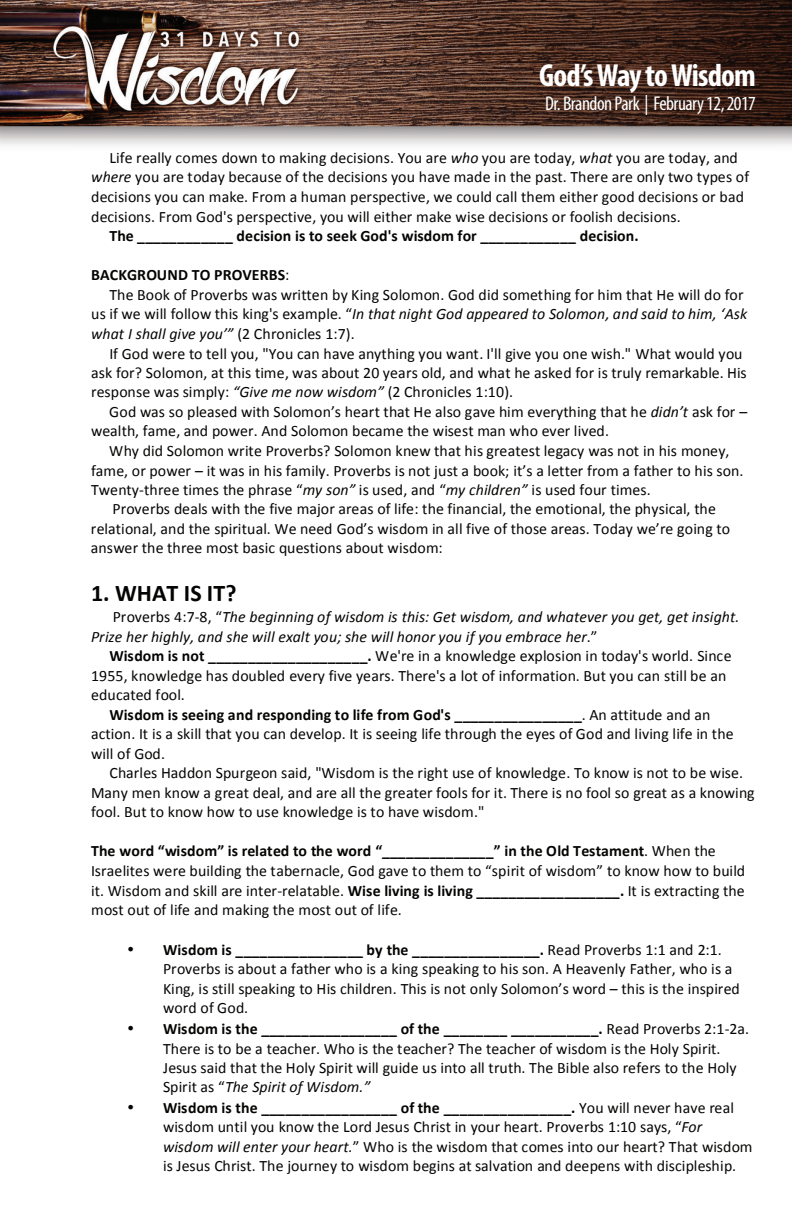
<style>
.page{position:relative;width:792px;height:1224px;background:#fff}
.page>*{position:absolute;margin:0;border:0;box-sizing:border-box;transform-origin:0 0}
.t1{font:700 condensed 32px "Myriad Pro";letter-spacing:-.025em;color:#fff}
.t2{font:700 24px "Calibri";letter-spacing:.01em;color:#040503}
.t3{font:condensed 20px "Myriad Pro";letter-spacing:-.025em;color:#fff}
.t4{font:15.8px/19.6px "Calibri";letter-spacing:.005em;color:#040503}
.t5{font:italic 15.8px/19.6px "Calibri";color:#040503}
.t6{font:700 15.8px "Calibri";letter-spacing:.005em;color:#040503}
.s1{font-style:italic}
.s2{font-weight:400}
.s3{font-style:normal}
.s4{font-weight:700}
</style>
<div class="page">
<img style="left:0;top:0;width:792px;height:145px">
<h1 class="t1" style="left:539px;top:55px;width:218px">God’s Way to Wisdom</h1>
<p class="t3" style="left:545px;top:91px;width:212px">Dr. Brandon Park | February 12, 2017</p>
<p class="t4" style="left:91px;top:148px;width:660px;text-indent:18px">Life really comes down to making decisions. You are <span class="s1">who</span> you are today, <span class="s1">what</span> you are today, and <span class="s1">where</span> you are today because of the decisions you have made in the past. There are only two types of decisions you can make. From a human perspective, we could call them either good decisions or bad decisions. From God's perspective, you will either make wise decisions or foolish decisions.</p>
<p class="t6" style="left:109px;top:226px;width:531px">The ____________ decision is to seek God's wisdom for ____________ decision.</p>
<p class="t6" style="left:91px;top:265px;width:200px">BACKGROUND TO PROVERBS<span class="s2">:</span></p>
<p class="t4" style="left:109px;top:285px;width:636px">The Book of Proverbs was written by King Solomon. God did something for him that He will do for</p>
<p class="t5" style="left:91px;top:304px;width:658px"><span class="s3">us if we will follow this king's example. “</span>In that night God appeared to Solomon, and said to him, ‘Ask</p>
<p class="t5" style="left:91px;top:323px;width:265px">what I shall give you’” <span class="s3">(2 Chronicles 1:7).</span></p>
<p class="t4" style="left:109px;top:344px;width:635px">If God were to tell you, "You can have anything you want. I'll give you one wish." What would you</p>
<p class="t4" style="left:91px;top:363px;width:657px">ask for? Solomon, at this time, was about 20 years old, and what he asked for is truly remarkable. His</p>
<p class="t4" style="left:91px;top:382px;width:424px">response was simply: <span class="s1">“Give me now wisdom”</span> (2 Chronicles 1:10).</p>
<p class="t4" style="left:109px;top:402px;width:640px">God was so pleased with Solomon’s heart that He also gave him everything that he <span class="s1">didn’t</span> ask for –</p>
<p class="t4" style="left:91px;top:421px;width:520px">wealth, fame, and power. And Solomon became the wisest man who ever lived.</p>
<p class="t4" style="left:109px;top:441px;width:622px">Why did Solomon write Proverbs? Solomon knew that his greatest legacy was not in his money,</p>
<p class="t4" style="left:91px;top:461px;width:654px">fame, or power – it was in his family. Proverbs is not just a book; it’s a letter from a father to his son.</p>
<p class="t4" style="left:91px;top:480px;width:561px">Twenty-three times the phrase “<span class="s1">my son”</span> is used, and “<span class="s1">my children”</span> is used four times.</p>
<p class="t4" style="left:113px;top:499px;width:605px">Proverbs deals with the five major areas of life: the financial, the emotional, the physical, the</p>
<p class="t4" style="left:91px;top:519px;width:641px">relational, and the spiritual. We need God’s wisdom in all five of those areas. Today we’re going to</p>
<p class="t4" style="left:91px;top:538px;width:353px">answer the three most basic questions about wisdom:</p>
<h2 class="t2" style="left:91px;top:578px;width:147px">1. WHAT IS IT?</h2>
<p class="t5" style="left:91px;top:606px;width:650px;text-indent:22px"><span class="s3">Proverbs 4:7-8, “</span>The beginning of wisdom is this: Get wisdom, and whatever you get, get insight.<br>Prize her highly, and she will exalt you; she will honor you if you embrace her<span class="s3">.”</span></p>
<p class="t4" style="left:91px;top:646px;width:642px;text-indent:18px"><span class="s4">Wisdom is not ____________________.</span> We're in a knowledge explosion in today's world. Since<br>1955, knowledge has doubled every five years. There's a lot of information. But you can still be an educated fool.</p>
<p class="t4" style="left:91px;top:705px;width:644px;text-indent:18px"><span class="s4">Wisdom is seeing and responding to life from God's ________________</span>. An attitude and an action. It is a skill that you can develop. It is seeing life through the eyes of God and living life in the will of God.</p>
<p class="t4" style="left:91px;top:763px;width:665px;text-indent:18px">Charles Haddon Spurgeon said, "Wisdom is the right use of knowledge. To know is not to be wise.<br>Many men know a great deal, and are all the greater fools for it. There is no fool so great as a knowing fool. But to know how to use knowledge is to have wisdom."</p>
<p class="t4" style="left:91px;top:841px;width:656px"><span class="s4">The word “wisdom” is related to the word “______________” in the Old Testament</span>. When the Israelites were building the tabernacle, God gave to them to “spirit of wisdom” to know how to build it. Wisdom and skill are inter-relatable. <span class="s4">Wise living is living __________________.</span> It is extracting the most out of life and making the most out of life.</p>
<p class="t4" style="left:163px;top:940px;width:578px;text-indent:-36px">• <span class="s4">Wisdom is ________________ by the ________________.</span> Read Proverbs 1:1 and 2:1.<br>Proverbs is about a father who is a king speaking to his son. A Heavenly Father, who is a King, is still speaking to His children. This is not only Solomon’s word – this is the inspired word of God.</p>
<p class="t4" style="left:163px;top:1019px;width:588px;text-indent:-36px">• <span class="s4">Wisdom is the _________________ of the ________ ___________.</span> Read Proverbs 2:1-2a.<br>There is to be a teacher. Who is the teacher? The teacher of wisdom is the Holy Spirit.<br>Jesus said that the Holy Spirit will guide us into all truth. The Bible also refers to the Holy Spirit as “<span class="s1">The Spirit of Wisdom.”</span></p>
<p class="t4" style="left:163px;top:1098px;width:591px;text-indent:-36px">• <span class="s4">Wisdom is the _________________ of the ________________.</span> You will never have real wisdom until you know the Lord Jesus Christ in your heart. Proverbs 1:10 says, “<span class="s1">For wisdom will enter your heart.</span>” Who is the wisdom that comes into our heart? That wisdom is Jesus Christ. The journey to wisdom begins at salvation and deepens with discipleship.</p>
</div>
